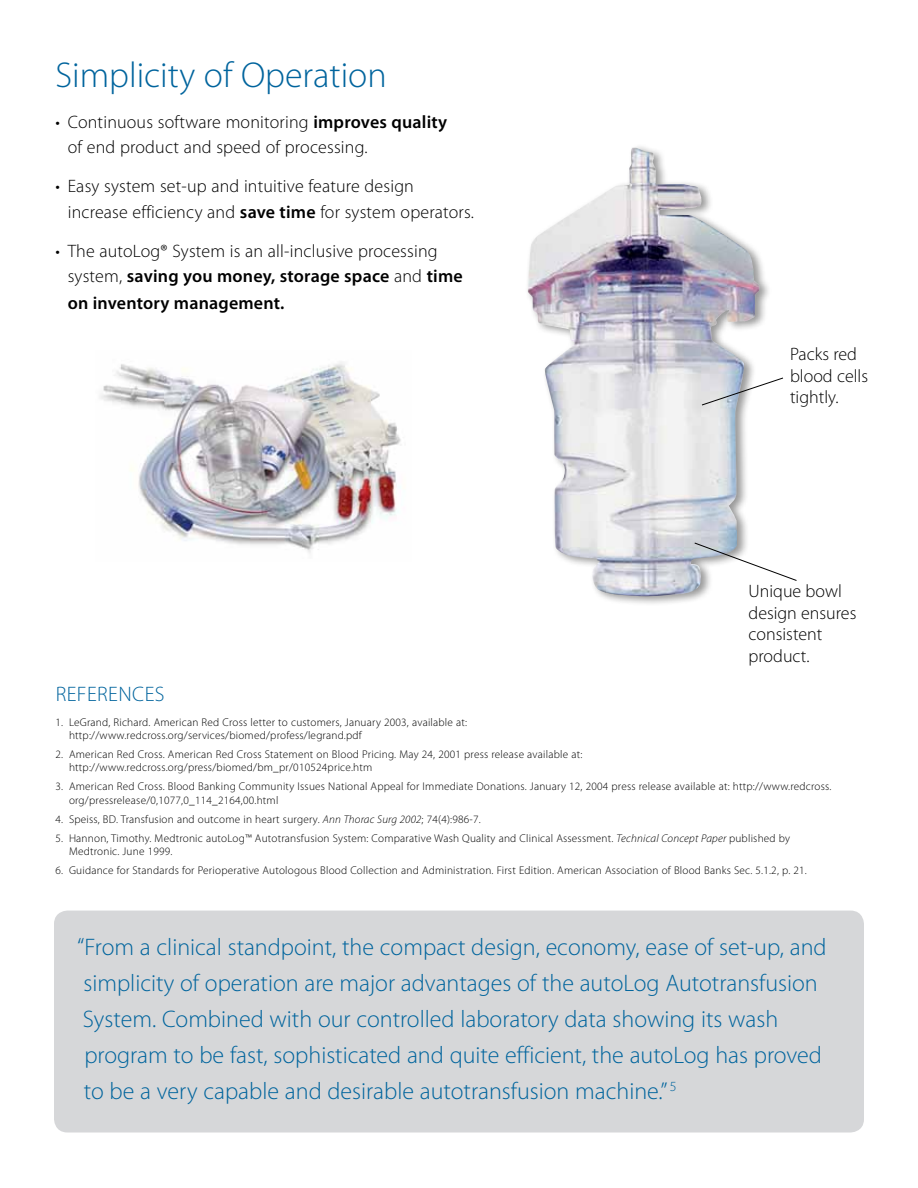
<style>
.page{position:relative;width:918px;height:1188px;background:#fff}
.page>*{position:absolute;margin:0;border:0;box-sizing:border-box;transform-origin:0 0}
.t1{font:300 36px "Myriad Pro";color:#00649d}
.t2{font:300 24px/36px "Myriad Pro";color:#00649d}
.t3{font:300 21px "Myriad Pro";color:#00649d}
.t4{font:300 18px/21.6px "Myriad Pro";letter-spacing:.01em;color:#000}
.t5{font:300 11.25px/13.5px "Myriad Pro";letter-spacing:.02em;color:#000}
.s1{font-weight:600}
.s2{font-style:italic}
.s3{font-size:24.75px}
</style>
<div class="page">
<img style="left:100px;top:362px;width:301px;height:191px">
<div style="left:54px;top:911px;width:810px;height:221px;background:#d6d7d9;border-radius:14px"></div>
<div style="left:525px;top:143px;width:247px;height:464px;background:#000;opacity:.41"></div>
<img style="left:527px;top:148px;width:233px;height:448px">
<svg style="left:694px;top:542px;width:103px;height:39px"></svg>
<svg style="left:701px;top:377px;width:82px;height:29px"></svg>
<h1 class="t1" style="left:56px;top:53px;width:333px">Simplicity of Operation</h1>
<h3 class="t4" style="left:68px;top:109px;width:381px;line-height:25.5px;text-indent:-12px">• Continuous software monitoring <span class="s1">improves quality </span>of end product and speed of processing.</h3>
<h3 class="t4" style="left:68px;top:173px;width:408px;line-height:25.5px;text-indent:-12px">• Easy system set-up and intuitive feature design increase efficiency and <span class="s1">save time</span> for system operators.</h3>
<h3 class="t4" style="left:68px;top:237px;width:397px;line-height:26.2px;text-indent:-12px">• The autoLog® System is an all-inclusive processing system, <span class="s1">saving you money, storage space</span> and <span class="s1">time on inventory management.</span></h3>
<h3 class="t4" style="left:790px;top:343px;width:80px">Packs red blood cells tightly.</h3>
<h3 class="t4" style="left:749px;top:580px;width:109px">Unique bowl design ensures consistent product.</h3>
<h3 class="t3" style="left:56px;top:682px;width:23px">References</h3>
<p class="t5" style="left:69px;top:715px;width:400px;text-indent:-14px">1. LeGrand, Richard. American Red Cross letter to customers, January 2003, available at: http://www.redcross.org/services/biomed/profess/legrand.pdf</p>
<p class="t5" style="left:69px;top:747px;width:515px;text-indent:-14px">2. American Red Cross. American Red Cross Statement on Blood Pricing. May 24, 2001 press release available at: http://www.redcross.org/press/biomed/bm_pr/010524price.htm</p>
<p class="t5" style="left:69px;top:780px;width:764px;text-indent:-14px">3. American Red Cross. Blood Banking Community Issues National Appeal for Immediate Donations. January 12, 2004 press release available at: http://www.redcross. org/pressrelease/0,1077,0_114_2164,00.html</p>
<p class="t5" style="left:56px;top:812px;width:427px">4. Speiss, BD. Transfusion and outcome in heart surgery. <span class="s2">Ann Thorac Surg 2002</span>; 74(4):986-7.</p>
<p class="t5" style="left:69px;top:831px;width:723px;text-indent:-13px">5. Hannon, Timothy. Medtronic autoLog™ Autotransfusion System: Comparative Wash Quality and Clinical Assessment. <span class="s2">Technical Concept Paper</span> published by<br>Medtronic. June 1999.</p>
<p class="t5" style="left:56px;top:863px;width:753px">6. Guidance for Standards for Perioperative Autologous Blood Collection and Administration. First Edition. American Association of Blood Banks Sec. 5.1.2, p. 21.</p>
<p class="t2" style="left:77px;top:928px;width:751px"><span class="s3">“</span>From a clinical standpoint, the compact design, economy, ease of set-up, and simplicity of operation are major advantages of the autoLog Autotransfusion System. Combined with our controlled laboratory data showing its wash program to be fast, sophisticated and quite efficient, the autoLog has proved to be a very capable and desirable autotransfusion machine.” <sup>5</sup></p>
</div>
